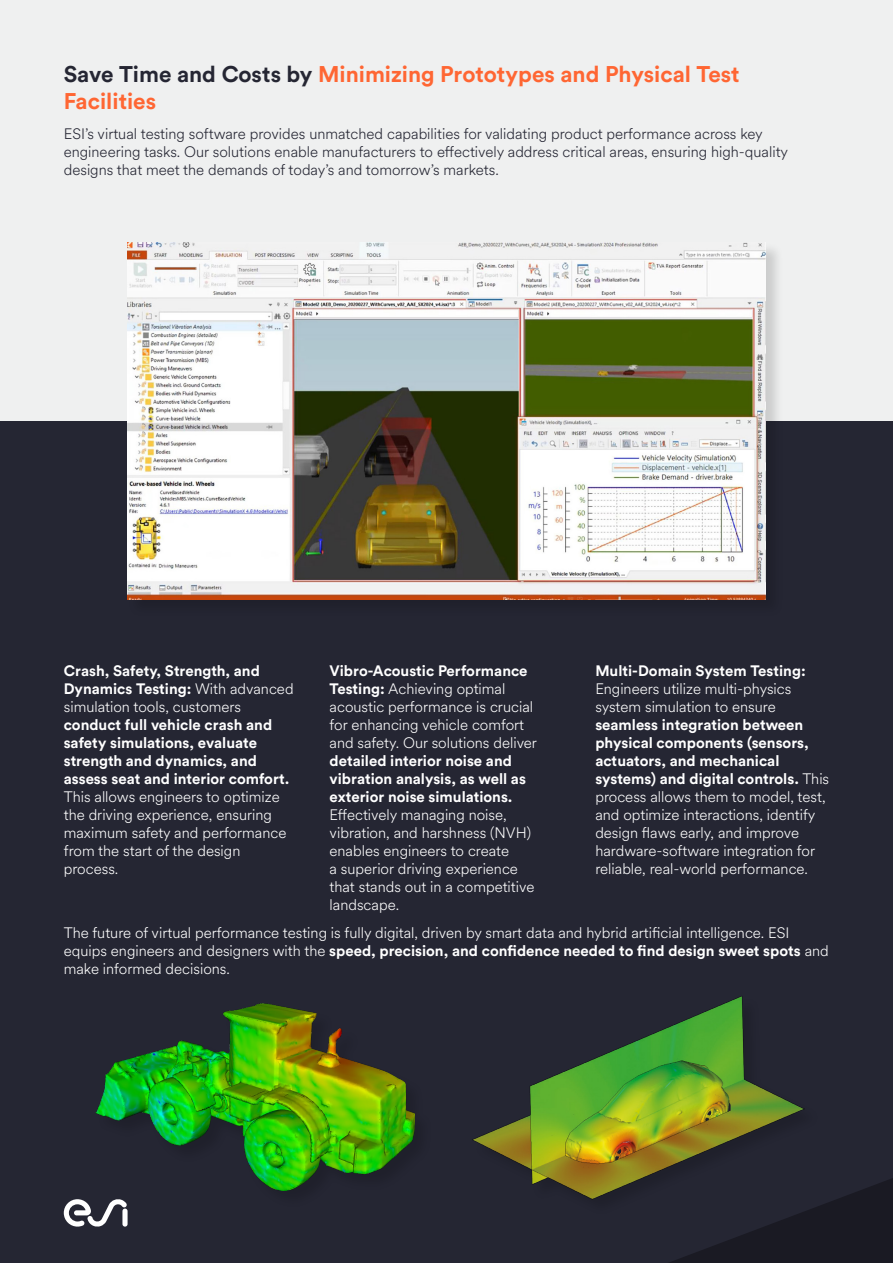
<style>
.page{position:relative;width:893px;height:1263px;background:#fff}
.page>*{position:absolute;margin:0;border:0;box-sizing:border-box;transform-origin:0 0}
.t1{font:700 22.5px/27px "Circular Std";color:#f63}
.t2{font:300 15px/18px "Circular Spotify Text";color:#fff}
.t3{font:700 15px/18px "Circular Std";color:#fff}
.t4{font:300 15px/18px "Circular Spotify Text";color:#252633}
.s1{color:#252633}
.s2{font-family:"Circular Spotify Text";font-weight:300}
.s3{font-family:"Circular Std";font-weight:700}
</style>
<div class="page">
<div style="left:0;top:0;width:893px;height:421px;background:#eff0f0"></div>
<div style="left:0;top:421px;width:893px;height:842px;background:#252633"></div>
<div style="left:127px;top:242px;width:657px;height:375px;background:#000;opacity:.15"></div>
<img style="left:128px;top:242px;width:637px;height:358px">
<img style="left:96px;top:1003px;width:319px;height:188px">
<svg style="left:669px;top:1178px;width:224px;height:85px"></svg>
<svg style="left:122px;top:1208px;width:6px;height:18px"></svg>
<svg style="left:64px;top:1199px;width:63px;height:28px"></svg>
<div style="left:473px;top:996px;width:348px;height:220px;background:#252633"></div>
<img style="left:472px;top:996px;width:332px;height:203px">
<h1 class="t1" style="left:64px;top:60px;width:677px"><span class="s1">Save Time and Costs by</span> Minimizing Prototypes and Physical Test<br>Facilities</h1>
<p class="t4" style="left:64px;top:125px;width:726px">ESI’s virtual testing software provides unmatched capabilities for validating product performance across key engineering tasks. Our solutions enable manufacturers to effectively address critical areas, ensuring high-quality designs that meet the demands of today’s and tomorrow’s markets.</p>
<p class="t3" style="left:64px;top:661px;width:231px">Crash, Safety, Strength, and<br>Dynamics Testing: <span class="s2">With advanced</span></p>
<p class="t2" style="left:64px;top:698px;width:179px">simulation tools, customers</p>
<p class="t3" style="left:64px;top:715px;width:227px">conduct full vehicle crash and safety simulations, evaluate strength and dynamics, and assess seat and interior comfort.</p>
<p class="t2" style="left:64px;top:788px;width:224px">This allows engineers to optimize the driving experience, ensuring maximum safety and performance from the start of the design process.</p>
<p class="t3" style="left:330px;top:661px;width:199px">Vibro-Acoustic Performance</p>
<p class="t2" style="left:330px;top:680px;width:209px"><span class="s3">Testing:</span> Achieving optimal acoustic performance is crucial for enhancing vehicle comfort and safety. Our solutions deliver</p>
<p class="t3" style="left:330px;top:751px;width:198px">detailed interior noise and vibration analysis, as well as exterior noise simulations.</p>
<p class="t2" style="left:330px;top:806px;width:206px">Effectively managing noise, vibration, and harshness (NVH) enables engineers to create<br>a superior driving experience that stands out in a competitive landscape.</p>
<p class="t3" style="left:595px;top:661px;width:212px">Multi-Domain System Testing:</p>
<p class="t2" style="left:595px;top:680px;width:198px">Engineers utilize multi-physics system simulation to ensure</p>
<p class="t3" style="left:595px;top:715px;width:235px">seamless integration between physical components (sensors, actuators, and mechanical systems) and digital controls. <span class="s2">This</span></p>
<p class="t2" style="left:595px;top:788px;width:232px">process allows them to model, test, and optimize interactions, identify design flaws early, and improve hardware-software integration for reliable, real-world performance.</p>
<p class="t2" style="left:64px;top:924px;width:727px">The future of virtual performance testing is fully digital, driven by smart data and hybrid artificial intelligence. ESI</p>
<p class="t3" style="left:64px;top:942px;width:767px"><span class="s2">equips engineers and designers with the</span> speed, precision, and confidence needed to find design sweet spots <span class="s2">and</span></p>
<p class="t2" style="left:64px;top:960px;width:168px">make informed decisions.</p>
</div>
